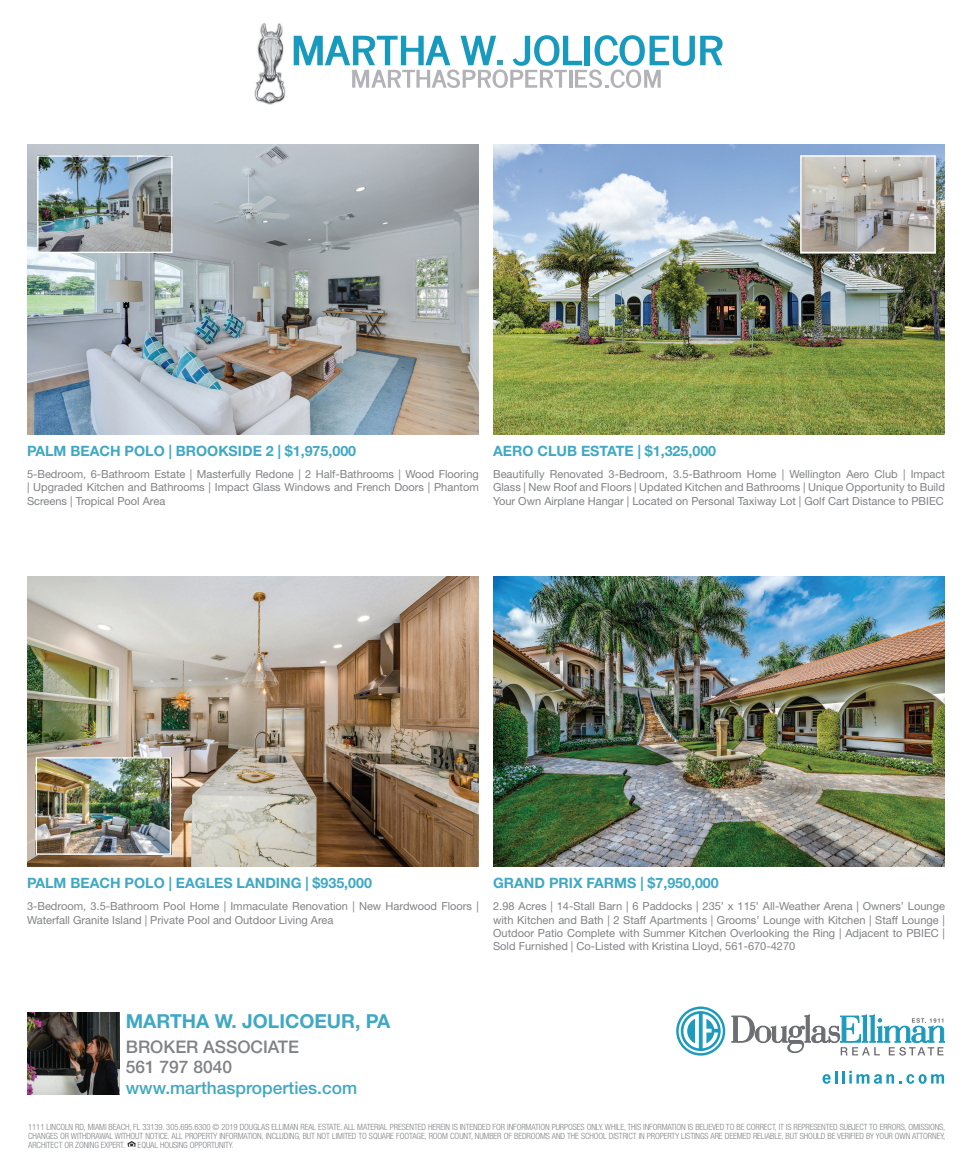
<style>
.page{position:relative;width:972px;height:1175px;background:#fff}
.page>*{position:absolute;margin:0;border:0;box-sizing:border-box;transform-origin:0 0}
.t1{font:700 19.35px "Helvetica Neue";color:#40a8c5}
.t2{font:500 17.4px/20.9px "Helvetica Neue";color:#808285}
.t3{font:500 17.4px "Helvetica Neue";color:#40a8c5}
.t4{font:700 14.25px "Helvetica Neue";color:#40a8c5}
.t5{font:11.1px/13.4px "Helvetica Neue";color:#808285;text-align:justify}
.t6{font:300 condensed 8.55px/8.6px "Helvetica Neue";letter-spacing:-.01em;color:#808285;text-align:justify}
</style>
<div class="page">
<img style="left:27px;top:576px;width:452px;height:290px">
<img style="left:493px;top:144px;width:452px;height:290px">
<img style="left:493px;top:576px;width:452px;height:290px">
<img style="left:802px;top:157px;width:132px;height:94px">
<div style="left:800px;top:155px;width:136px;height:98px;border:1px solid #fff"></div>
<img style="left:38px;top:759px;width:131px;height:93px">
<div style="left:36px;top:757px;width:135px;height:97px;border:1px solid #fff"></div>
<svg style="left:823px;top:1070px;width:121px;height:13px"></svg>
<svg style="left:676px;top:1006px;width:49px;height:49px"></svg>
<svg style="left:732px;top:1014px;width:213px;height:41px"></svg>
<img style="left:27px;top:1012px;width:93px;height:82px">
<svg style="left:127px;top:1141px;width:9px;height:6px"></svg>
<img style="left:254px;top:22px;width:32px;height:83px">
<img style="left:256px;top:23px;width:28px;height:80px">
<svg style="left:294px;top:35px;width:429px;height:53px"></svg>
<img style="left:27px;top:144px;width:452px;height:290px">
<img style="left:39px;top:157px;width:132px;height:94px">
<div style="left:37px;top:155px;width:136px;height:98px;border:1px solid #fff"></div>
<p class="t4" style="left:27px;top:442px;width:331px">PALM BEACH POLO | BROOKSIDE 2 | $1,975,000</p>
<p class="t5" style="left:27px;top:467px;width:453px">5-Bedroom, 6-Bathroom Estate | Masterfully Redone | 2 Half-Bathrooms | Wood Flooring | Upgraded Kitchen and Bathrooms | Impact Glass Windows and French Doors | Phantom Screens | Tropical Pool Area</p>
<p class="t4" style="left:493px;top:442px;width:225px">AERO CLUB ESTATE | $1,325,000</p>
<p class="t5" style="left:493px;top:467px;width:453px">Beautifully Renovated 3-Bedroom, 3.5-Bathroom Home | Wellington Aero Club | Impact Glass | New Roof and Floors | Updated Kitchen and Bathrooms | Unique Opportunity to Build Your Own Airplane Hangar | Located on Personal Taxiway Lot | Golf Cart Distance to PBIEC</p>
<p class="t4" style="left:27px;top:874px;width:347px">PALM BEACH POLO | EAGLES LANDING | $935,000</p>
<p class="t5" style="left:27px;top:899px;width:453px">3-Bedroom, 3.5-Bathroom Pool Home | Immaculate Renovation | New Hardwood Floors |<br>Waterfall Granite Island | Private Pool and Outdoor Living Area</p>
<p class="t4" style="left:493px;top:874px;width:227px">GRAND PRIX FARMS | $7,950,000</p>
<p class="t5" style="left:493px;top:899px;width:453px">2.98 Acres | 14-Stall Barn | 6 Paddocks | 235’ x 115’ All-Weather Arena | Owners’ Lounge with Kitchen and Bath | 2 Staff Apartments | Grooms’ Lounge with Kitchen | Staff Lounge | Outdoor Patio Complete with Summer Kitchen Overlooking the Ring | Adjacent to PBIEC | Sold Furnished | Co-Listed with Kristina Lloyd, 561-670-4270</p>
<h1 class="t1" style="left:126px;top:1008px;width:266px">MARTHA W. JOLICOEUR, PA</h1>
<h2 class="t2" style="left:126px;top:1035px;width:175px">BROKER ASSOCIATE<br>561 797 8040</h2>
<h2 class="t3" style="left:126px;top:1077px;width:233px">www.marthasproperties.com</h2>
<p class="t6" style="left:28px;top:1123px;width:919px">1111 LINCOLN RD, MIAMI BEACH, FL 33139. 305.695.6300 © 2019 DOUGLAS ELLIMAN REAL ESTATE. ALL MATERIAL PRESENTED HEREIN IS INTENDED FOR INFORMATION PURPOSES ONLY. WHILE, THIS INFORMATION IS BELIEVED TO BE CORRECT, IT IS REPRESENTED SUBJECT TO ERRORS, OMISSIONS, CHANGES OR WITHDRAWAL WITHOUT NOTICE. ALL PROPERTY INFORMATION, INCLUDING, BUT NOT LIMITED TO SQUARE FOOTAGE, ROOM COUNT, NUMBER OF BEDROOMS AND THE SCHOOL DISTRICT IN PROPERTY LISTINGS ARE DEEMED RELIABLE, BUT SHOULD BE VERIFIED BY YOUR OWN ATTORNEY, ARCHITECT OR ZONING EXPERT.</p>
<p class="t6" style="left:138px;top:1140px;width:98px">EQUAL HOUSING OPPORTUNITY.</p>
</div>
